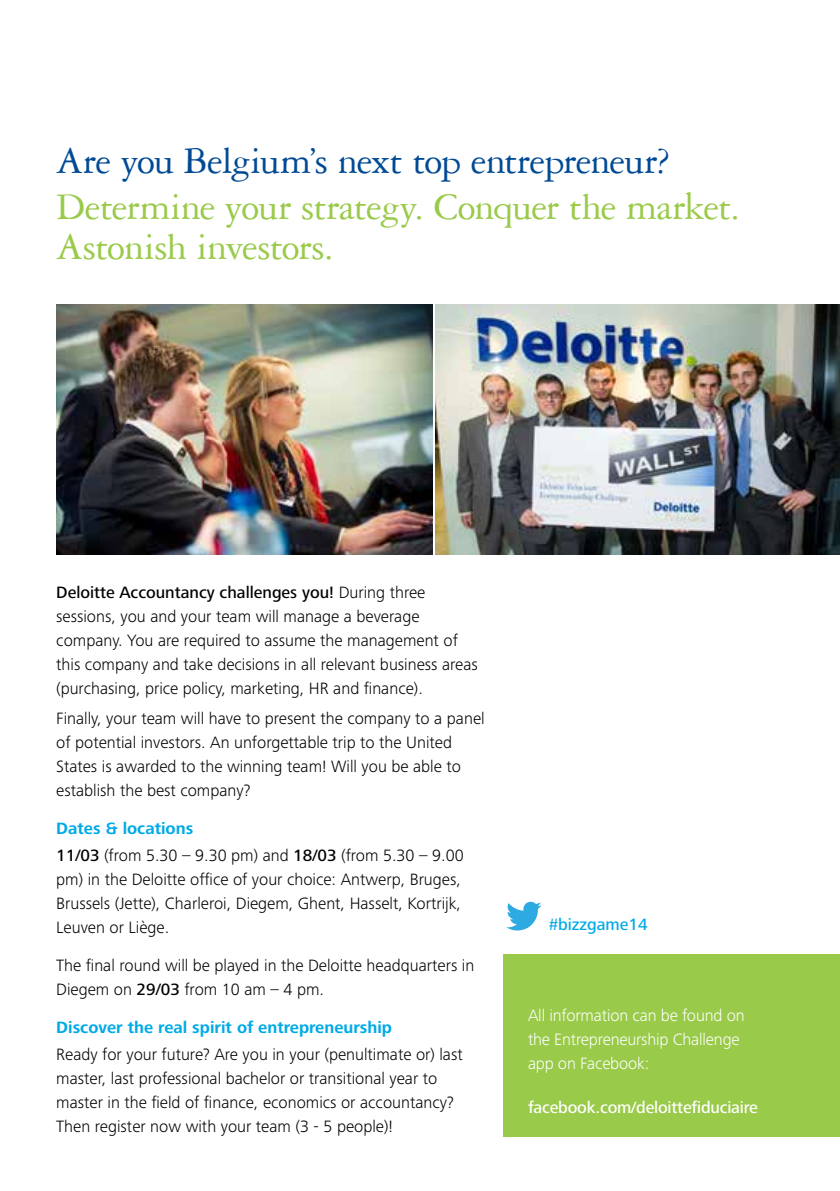
<style>
.page{position:relative;width:840px;height:1191px;background:#fff}
.page>*{position:absolute;margin:0;border:0;box-sizing:border-box;transform-origin:0 0}
.t1{font:40px/40px "Garamond Three";letter-spacing:-.02em;color:#99ca49}
.t2{font:40px "Garamond Three";letter-spacing:-.02em;color:#004a94}
.t3{font:300 17px/24px "Frutiger Next Pro";color:#000}
.t4{font:300 17px/24px "Frutiger Next Pro";letter-spacing:-.01em;color:#fff}
.t5{font:700 17px "Frutiger Next Pro";color:#00aae7}
.t6{font:500 17px "Frutiger Next Pro";letter-spacing:-.01em;color:#fff}
.t7{font:500 17px "Frutiger Next Pro";color:#00aae7}
.s1{font-weight:500}
.s2{font-weight:700;color:#00aae7}
</style>
<div class="page">
<div style="left:503px;top:954px;width:336px;height:183px;background:#99ca49"></div>
<img style="left:435px;top:304px;width:404px;height:250px">
<img style="left:56px;top:304px;width:376px;height:250px">
<svg style="left:506px;top:901px;width:35px;height:29px"></svg>
<h1 class="t2" style="left:56px;top:139px;width:615px">Are you Belgium’s next top entrepreneur?</h1>
<h1 class="t1" style="left:56px;top:187px;width:685px">Determine your strategy. Conquer the market.<br>Astonish investors.</h1>
<p class="t3" style="left:56px;top:580px;width:423px"><span class="s1">Deloitte Accountancy challenges you!</span> During three sessions, you and your team will manage a beverage company. You are required to assume the management of this company and take decisions in all relevant business areas (purchasing, price policy, marketing, HR and finance).</p>
<p class="t3" style="left:56px;top:706px;width:429px">Finally, your team will have to present the company to a panel of potential investors. An unforgettable trip to the United States is awarded to the winning team! Will you be able to establish the best company?</p>
<p class="t3" style="left:56px;top:815px;width:409px;line-height:26.8px"><span class="s2">Dates &amp; locations<br></span><span class="s1">11/03</span> (from 5.30 – 9.30 pm) and <span class="s1">18/03</span> (from 5.30 – 9.00</p>
<p class="t3" style="left:56px;top:867px;width:406px;text-align:justify">pm) in the Deloitte office of your choice: Antwerp, Bruges, Brussels (Jette), Charleroi, Diegem, Ghent, Hasselt, Kortrijk, Leuven or Liège.</p>
<p class="t3" style="left:56px;top:953px;width:419px">The final round will be played in the Deloitte headquarters in<br>Diegem on <span class="s1">29/03</span> from 10 am – 4 pm.</p>
<p class="t5" style="left:56px;top:1018px;width:337px">Discover the real spirit of entrepreneurship</p>
<p class="t3" style="left:56px;top:1042px;width:408px">Ready for your future? Are you in your (penultimate or) last master, last professional bachelor or transitional year to master in the field of finance, economics or accountancy?<br>Then register now with your team (3 - 5 people)!</p>
<p class="t7" style="left:548px;top:915px;width:100px">#bizzgame14</p>
<p class="t4" style="left:527px;top:1003px;width:218px">All information can be found on the Entrepreneurship Challenge app on Facebook:</p>
<p class="t6" style="left:527px;top:1098px;width:231px">facebook.com/deloittefiduciaire</p>
</div>
